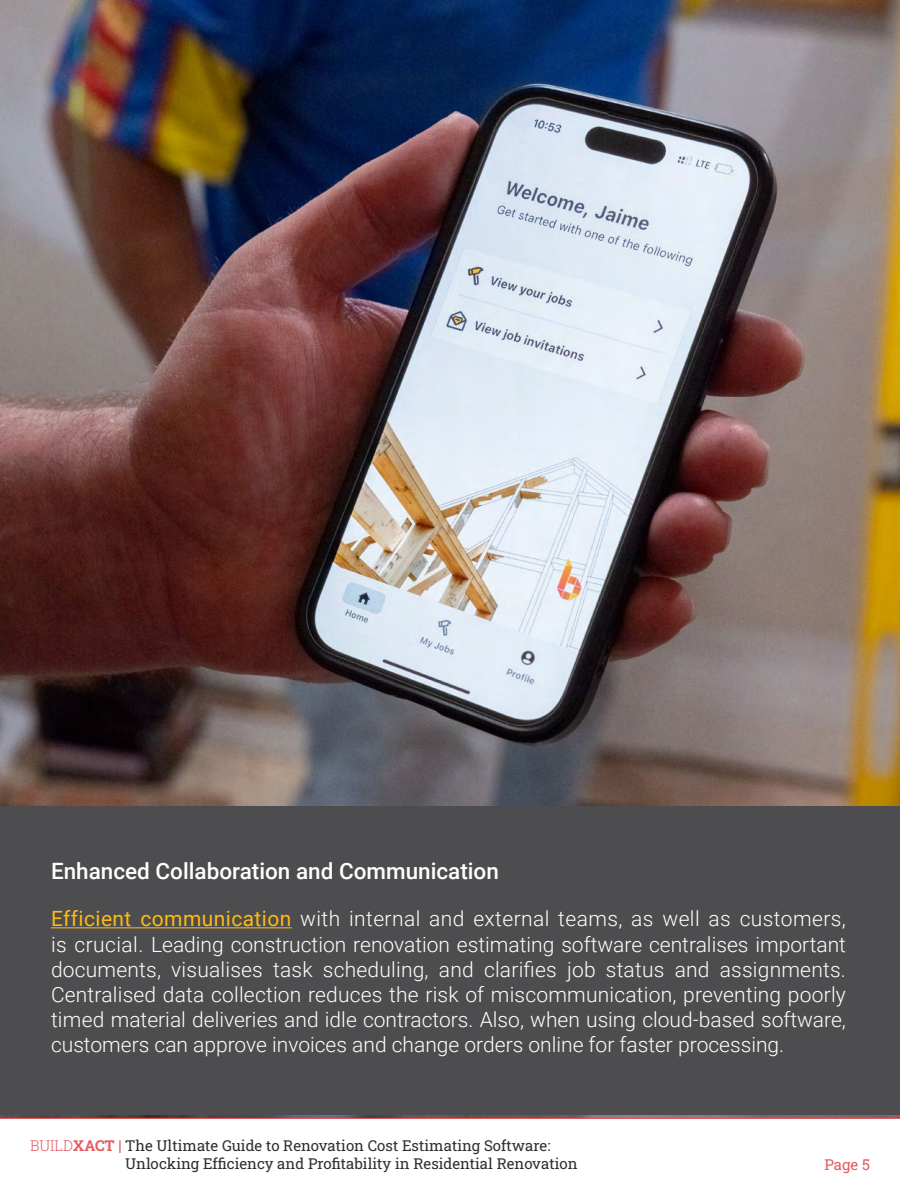
<style>
.page{position:relative;width:900px;height:1200px;background:#fff}
.page>*{position:absolute;margin:0;border:0;box-sizing:border-box;transform-origin:0 0}
.t1{font:500 22.5px "Roboto";color:#fff}
.t2{font:300 21px/25.2px "Roboto";color:#fff;text-align:justify}
.t3{font:15px/18px "Roboto Slab";color:#2f2f31}
.t4{font:15px "Roboto Slab";color:#e65a60}
.s1{font-weight:400;color:#fdba12}
.s2{font-weight:300;color:#e65a60}
.s3{font-weight:700;color:#e65a60}
</style>
<div class="page">
<img style="left:0;top:0;width:900px;height:1118px">
<div style="left:0;top:806px;width:900px;height:308px;background:#4d4d4f"></div>
<hr style="left:51px;top:927px;width:241px;height:1px;background:#fdba12">
<hr style="left:0;top:1118px;width:900px;height:1px;background:#e65a60">
<p class="t1" style="left:51px;top:860px;width:449px">Enhanced Collaboration and Communication</p>
<p class="t2" style="left:51px;top:905px;width:796px"><span class="s1">Efficient communication</span> with internal and external teams, as well as customers, is crucial. Leading construction renovation estimating software centralises important documents, visualises task scheduling, and clarifies job status and assignments.<br>Centralised data collection reduces the risk of miscommunication, preventing poorly timed material deliveries and idle contractors. Also, when using cloud-based software, customers can approve invoices and change orders online for faster processing.</p>
<p class="t3" style="left:125px;top:1138px;width:454px;text-indent:-95px"><span class="s2">BUILD</span><span class="s3">XACT |</span> The Ultimate Guide to Renovation Cost Estimating Software:<br>Unlocking Efficiency and Profitability in Residential Renovation</p>
<p class="t4" style="left:824px;top:1159px;width:47px">Page 5</p>
</div>
